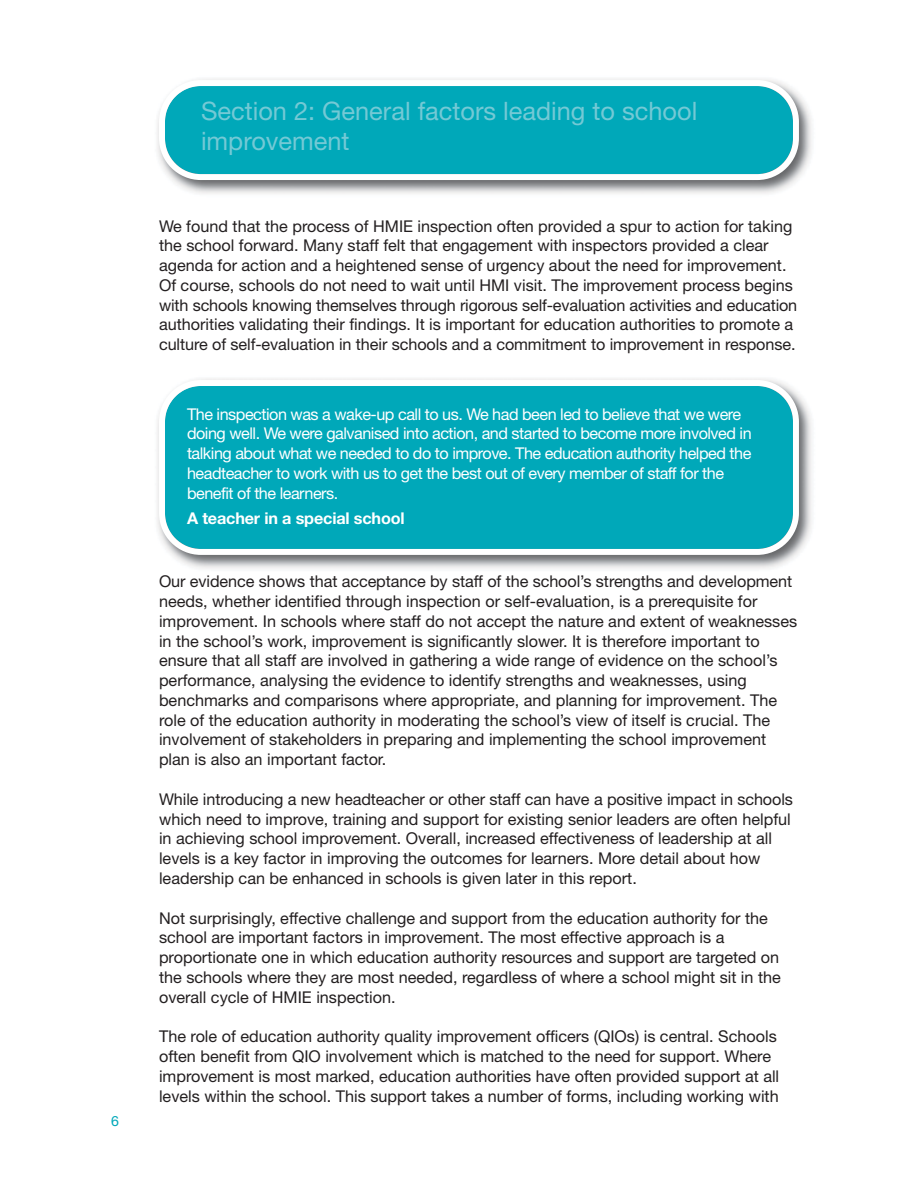
<style>
.page{position:relative;width:918px;height:1188px;background:#fff}
.page>*{position:absolute;margin:0;border:0;box-sizing:border-box;transform-origin:0 0}
.t1{font:25.35px/30.5px "Helvetica Neue";color:#74c9d5}
.t2{font:16.2px/19.8px "Helvetica Neue";color:#231f20}
.t3{font:16.2px/19.8px "Helvetica Neue";letter-spacing:-.03em;color:#fff}
.t4{font:700 16.2px "Helvetica Neue";letter-spacing:-.01em;color:#fff}
.t5{font:14.1px "Helvetica Neue";color:#00a8b9}
</style>
<div class="page">
<img style="left:157px;top:378px;width:655px;height:191px">
<svg style="left:159px;top:380px;width:640px;height:175px;background:#17afbf"></svg>
<img style="left:157px;top:79px;width:655px;height:115px">
<svg style="left:159px;top:80px;width:640px;height:100px;background:#26b4c2"></svg>
<p class="t5" style="left:111px;top:1116px;width:9px">6</p>
<h1 class="t1" style="left:201px;top:98px;width:498px">Section 2: General factors leading to school improvement</h1>
<p class="t2" style="left:159px;top:218px;width:640px">We found that the process of HMIE inspection often provided a spur to action for taking the school forward. Many staff felt that engagement with inspectors provided a clear agenda for action and a heightened sense of urgency about the need for improvement.<br>Of course, schools do not need to wait until HMI visit. The improvement process begins with schools knowing themselves through rigorous self-evaluation activities and education authorities validating their findings. It is important for education authorities to promote a culture of self-evaluation in their schools and a commitment to improvement in response.</p>
<p class="t3" style="left:187px;top:406px;width:566px">The inspection was a wake-up call to us. We had been led to believe that we were doing well. We were galvanised into action, and started to become more involved in talking about what we needed to do to improve. The education authority helped the headteacher to work with us to get the best out of every member of staff for the benefit of the learners.</p>
<p class="t4" style="left:187px;top:513px;width:219px">A teacher in a special school</p>
<p class="t2" style="left:159px;top:573px;width:640px">Our evidence shows that acceptance by staff of the school’s strengths and development needs, whether identified through inspection or self-evaluation, is a prerequisite for improvement. In schools where staff do not accept the nature and extent of weaknesses in the school’s work, improvement is significantly slower. It is therefore important to ensure that all staff are involved in gathering a wide range of evidence on the school’s performance, analysing the evidence to identify strengths and weaknesses, using benchmarks and comparisons where appropriate, and planning for improvement. The role of the education authority in moderating the school’s view of itself is crucial. The involvement of stakeholders in preparing and implementing the school improvement plan is also an important factor.</p>
<p class="t2" style="left:159px;top:791px;width:636px">While introducing a new headteacher or other staff can have a positive impact in schools which need to improve, training and support for existing senior leaders are often helpful in achieving school improvement. Overall, increased effectiveness of leadership at all levels is a key factor in improving the outcomes for learners. More detail about how leadership can be enhanced in schools is given later in this report.</p>
<p class="t2" style="left:159px;top:910px;width:623px">Not surprisingly, effective challenge and support from the education authority for the school are important factors in improvement. The most effective approach is a proportionate one in which education authority resources and support are targeted on the schools where they are most needed, regardless of where a school might sit in the overall cycle of HMIE inspection.</p>
<p class="t2" style="left:159px;top:1028px;width:622px">The role of education authority quality improvement officers (QIOs) is central. Schools often benefit from QIO involvement which is matched to the need for support. Where improvement is most marked, education authorities have often provided support at all levels within the school. This support takes a number of forms, including working with</p>
</div>
